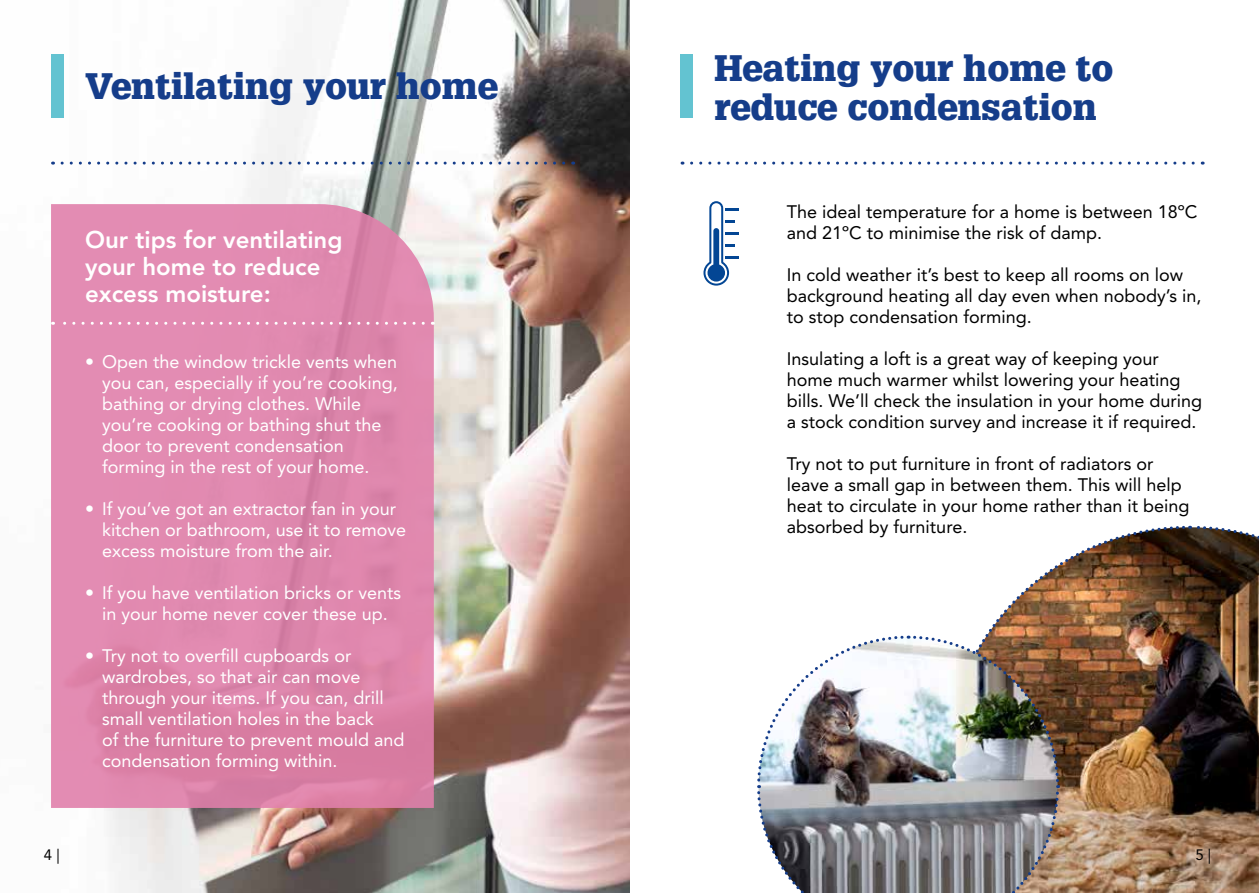
<style>
.page{position:relative;width:1259px;height:893px;background:#fff}
.page>*{position:absolute;margin:0;border:0;box-sizing:border-box;transform-origin:0 0}
.t1{font:900 36px/39px "Glypha LT Std";color:#153d8a}
.t2{font:800 24px/27px "Avenir LT Std";color:#fff}
.t3{font:18px/21px "Avenir LT Std";color:#fff}
.t4{font:18px/21px "Avenir LT Std";color:#000}
.t5{font:15px "Avenir LT Std";color:#000}
.s1{font-weight:300}
</style>
<div class="page">
<img style="left:51px;top:0;width:578px;height:893px">
<svg style="left:51px;top:204px;width:383px;height:604px;background:#df88ae"></svg>
<svg style="left:53px;top:322px;width:370px;height:3px"></svg>
<svg style="left:53px;top:162px;width:511px;height:3px"></svg>
<div style="left:51px;top:54px;width:13px;height:64px;background:#63c3d1"></div>
<div style="left:680px;top:54px;width:13px;height:64px;background:#63c3d1"></div>
<svg style="left:682px;top:162px;width:511px;height:3px"></svg>
<svg style="left:703px;top:201px;width:36px;height:85px"></svg>
<img style="left:757px;top:525px;width:502px;height:368px">
<h1 class="t1" style="left:85px;top:66px;width:414px">Ventilating your home</h1>
<h2 class="t2" style="left:85px;top:226px;width:259px">Our tips for ventilating your home to reduce excess moisture:</h2>
<p class="t3" style="left:102px;top:351px;width:297px;text-indent:-17px"><span class="s1">•</span> Open the window trickle vents when you can, especially if you’re cooking, bathing or drying clothes. While you’re cooking or bathing shut the door to prevent condensation forming in the rest of your home.</p>
<p class="t3" style="left:102px;top:498px;width:305px;text-indent:-17px"><span class="s1">•</span> If you’ve got an extractor fan in your kitchen or bathroom, use it to remove excess moisture from the air.</p>
<p class="t3" style="left:85px;top:582px;width:317px;text-align:center"><span class="s1">•</span> If you have ventilation bricks or vents in your home never cover these up.</p>
<p class="t3" style="left:102px;top:645px;width:304px;text-indent:-17px"><span class="s1">•</span> Try not to overfill cupboards or wardrobes, so that air can move through your items. If you can, drill small ventilation holes in the back<br>of the furniture to prevent mould and condensation forming within.</p>
<p class="t5" style="left:44px;top:846px;width:17px">4 |</p>
<h1 class="t1" style="left:714px;top:48px;width:400px">Heating your home to reduce condensation</h1>
<p class="t4" style="left:787px;top:201px;width:412px">The ideal temperature for a home is between 18oC and 21oC to minimise the risk of damp.</p>
<p class="t4" style="left:787px;top:264px;width:416px">In cold weather it’s best to keep all rooms on low background heating all day even when nobody’s in, to stop condensation forming.</p>
<p class="t4" style="left:787px;top:348px;width:417px">Insulating a loft is a great way of keeping your home much warmer whilst lowering your heating bills. We’ll check the insulation in your home during a stock condition survey and increase it if required.</p>
<p class="t4" style="left:787px;top:453px;width:404px">Try not to put furniture in front of radiators or leave a small gap in between them. This will help heat to circulate in your home rather than it being absorbed by furniture.</p>
<p class="t5" style="left:1195px;top:846px;width:17px">5 |</p>
</div>
